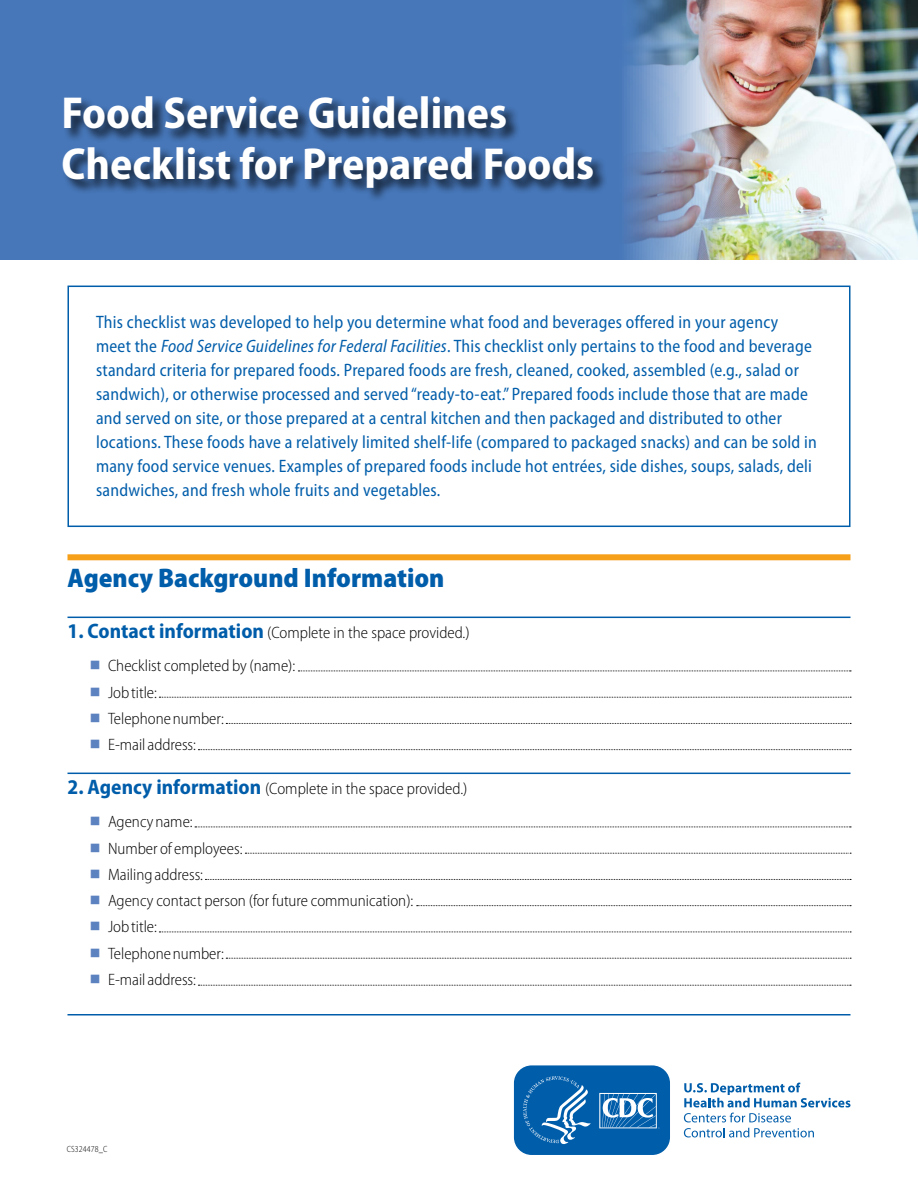
<style>
.page{position:relative;width:918px;height:1188px;background:#fff}
.page>*{position:absolute;margin:0;border:0;box-sizing:border-box;transform-origin:0 0}
.t1{font:700 semi-condensed 45px/51px "Myriad Pro";color:#fff}
.t2{font:900 semi-condensed 27px "Myriad Pro";color:#005daa}
.B1__Body_Text{font:semi-condensed 18px/24px "Myriad Pro";letter-spacing:.015em;color:#005daa;scale:.95 1}
.t3{font:300 semi-condensed 16.5px "Myriad Pro";color:#000}
.t4{font:300 semi-condensed 9px "Myriad Pro";letter-spacing:.015em;color:#000;scale:.95 1}
.s1{font-style:italic}
.s2{font-weight:700;font-size:21px;color:#005daa}
</style>
<div class="page">
<img style="left:724px;top:0;width:194px;height:260px">
<svg style="left:0;top:0;width:724px;height:260px;background:#547eb9"></svg>
<div style="left:62px;top:95px;width:545px;height:108px;background:#000;opacity:.75"></div>
<div style="left:68px;top:286px;width:782px;height:241px;border:2px solid #005daa"></div>
<div style="left:68px;top:554px;width:782px;height:6px;background:#f6a01a"></div>
<hr style="left:68px;top:617px;width:782px;height:1px;background:#005daa">
<hr style="left:68px;top:773px;width:782px;height:1px;background:#005daa">
<svg style="left:298px;top:671px;width:553px;height:1px"></svg>
<svg style="left:159px;top:697px;width:692px;height:1px"></svg>
<svg style="left:226px;top:723px;width:625px;height:1px"></svg>
<svg style="left:198px;top:749px;width:653px;height:1px"></svg>
<svg style="left:195px;top:827px;width:656px;height:1px"></svg>
<svg style="left:245px;top:853px;width:606px;height:1px"></svg>
<svg style="left:205px;top:879px;width:646px;height:1px"></svg>
<svg style="left:417px;top:905px;width:434px;height:1px"></svg>
<svg style="left:159px;top:932px;width:692px;height:1px"></svg>
<svg style="left:226px;top:958px;width:625px;height:1px"></svg>
<svg style="left:198px;top:985px;width:653px;height:1px"></svg>
<svg style="left:684px;top:1083px;width:166px;height:24px"></svg>
<svg style="left:684px;top:1113px;width:107px;height:9px"></svg>
<svg style="left:684px;top:1128px;width:130px;height:9px"></svg>
<svg style="left:513px;top:1065px;width:157px;height:90px;background:#2272b5"></svg>
<hr style="left:68px;top:1014px;width:782px;height:2px;background:#005daa">
<h1 class="t1" style="left:62px;top:88px;width:534px">Food Service Guidelines<br>Checklist for Prepared Foods</h1>
<p class="B1__Body_Text" style="left:96px;top:310px;width:760px">This checklist was developed to help you determine what food and beverages offered in your agency meet the <span class="s1">Food Service Guidelines for Federal Facilities</span>. This checklist only pertains to the food and beverage standard criteria for prepared foods. Prepared foods are fresh, cleaned, cooked, assembled (e.g., salad or sandwich), or otherwise processed and served “ready-to-eat.” Prepared foods include those that are made and served on site, or those prepared at a central kitchen and then packaged and distributed to other locations. These foods have a relatively limited shelf-life (compared to packaged snacks) and can be sold in many food service venues. Examples of prepared foods include hot entrées, side dishes, soups, salads, deli sandwiches, and fresh whole fruits and vegetables.</p>
<h2 class="t2" style="left:68px;top:563px;width:378px">Agency Background Information</h2>
<h3 class="t3" style="left:68px;top:624px;width:404px"><span class="s2">1. Contact information</span> (Complete in the space provided.)</h3>
<p class="t3" style="left:108px;top:657px;width:189px">Checklist completed by (name):</p>
<p class="t3" style="left:108px;top:683px;width:51px">Job title:</p>
<p class="t3" style="left:108px;top:709px;width:118px">Telephone number:</p>
<p class="t3" style="left:108px;top:736px;width:90px">E-mail address:</p>
<h3 class="t3" style="left:68px;top:780px;width:402px"><span class="s2">2. Agency information</span> (Complete in the space provided.)</h3>
<p class="t3" style="left:108px;top:813px;width:86px">Agency name:</p>
<p class="t3" style="left:108px;top:839px;width:136px">Number of employees:</p>
<p class="t3" style="left:108px;top:865px;width:97px">Mailing address:</p>
<p class="t3" style="left:108px;top:892px;width:307px">Agency contact person (for future communication):</p>
<p class="t3" style="left:108px;top:918px;width:51px">Job title:</p>
<p class="t3" style="left:108px;top:944px;width:118px">Telephone number:</p>
<p class="t3" style="left:108px;top:970px;width:90px">E-mail address:</p>
<p class="t4" style="left:67px;top:1144px;width:44px">CS324478_C</p>
</div>
